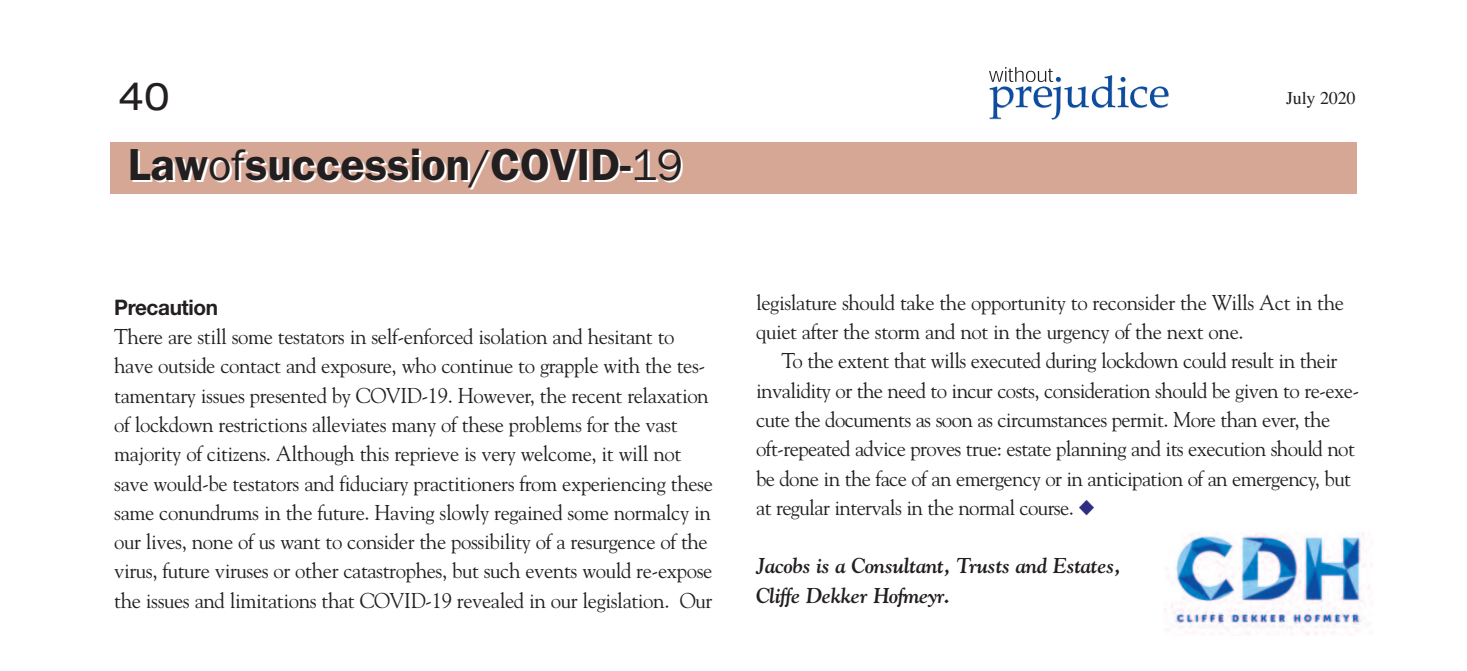
<style>
.page{position:relative;width:1467px;height:671px;background:#fff}
.page>*{position:absolute;margin:0;border:0;box-sizing:border-box;transform-origin:0 0}
.t1{font:600 45px "Franklin Gothic";color:#231f20}
.t2{font:expanded 38.25px "Helvetica Neue LT Std";color:#231f20}
.t3{font:21.38px/29.2px "Goudy";letter-spacing:-.02em;color:#231f20}
.t4{font:italic 700 21.38px/29.2px "Goudy";letter-spacing:-.015em;color:#231f20}
.t5{font:700 21.38px "Helvetica Neue";letter-spacing:-.015em;color:#231f20}
.t6{font:18px "Times Sepedi";letter-spacing:-.01em;color:#231f20}
.s1{font-weight:400}
.s2{color:#2e2d82}
</style>
<div class="page">
<svg style="left:989px;top:67px;width:180px;height:53px"></svg>
<div style="left:110px;top:142px;width:1247px;height:51px;background:#d7a795"></div>
<img style="left:1164px;top:533px;width:208px;height:102px">
<h2 class="t2" style="left:119px;top:83px;width:53px">40</h2>
<p class="t6" style="left:1286px;top:87px;width:71px">July 2020</p>
<h1 class="t1" style="left:128px;top:138px;width:556px">Law<span class="s1">of</span>succession<span class="s1">/</span>COVID-<span class="s1">19</span></h1>
<p class="t5" style="left:114px;top:293px;width:106px">Precaution</p>
<p class="t3" style="left:114px;top:322px;width:600px">There are still some testators in self-enforced isolation and hesitant to have outside contact and exposure, who continue to grapple with the tes&shy;tamentary issues presented by COVID-19. However, the recent relaxation of lockdown restrictions alleviates many of these problems for the vast majority of citizens. Although this reprieve is very welcome, it will not save would-be testators and fiduciary practitioners from experiencing these same conundrums in the future. Having slowly regained some normalcy in our lives, none of us want to consider the possibility of a resurgence of the virus, future viruses or other catastrophes, but such events would re-expose the issues and limitations that COVID-19 revealed in our legislation. Our</p>
<p class="t3" style="left:756px;top:287px;width:589px">legislature should take the opportunity to reconsider the Wills Act in the quiet after the storm and not in the urgency of the next one.</p>
<p class="t3" style="left:756px;top:346px;width:605px;text-indent:26px">To the extent that wills executed during lockdown could result in their invalidity or the need to incur costs, consideration should be given to re-exe&shy;cute the documents as soon as circumstances permit. More than ever, the oft-repeated advice proves true: estate planning and its execution should not be done in the face of an emergency or in anticipation of an emergency, but at regular intervals in the normal course. <span class="s2">◆</span></p>
<p class="t4" style="left:756px;top:551px;width:366px">Jacobs is a Consultant, Trusts and Estates,<br>Cliffe Dekker Hofmeyr.</p>
</div>
